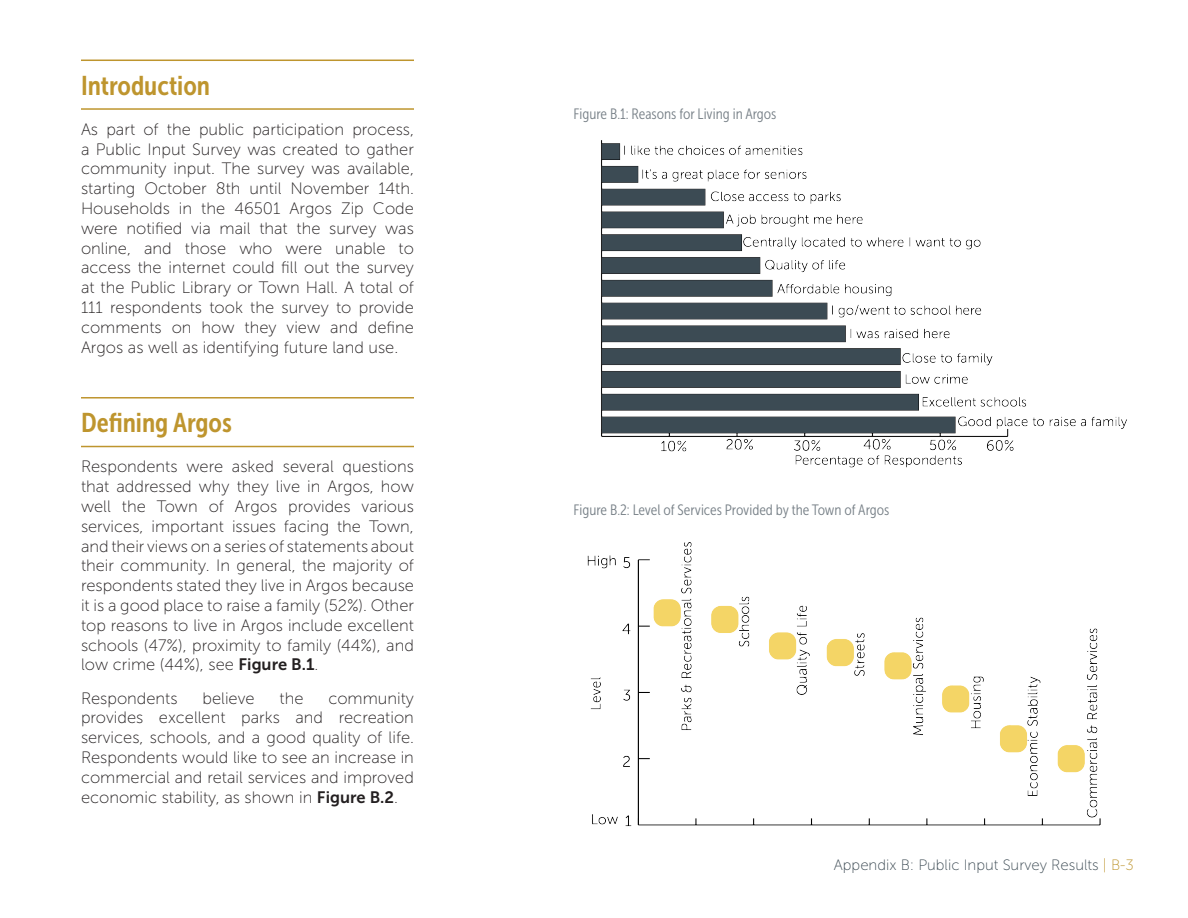
<style>
.page{position:relative;width:1188px;height:918px;background:#fff}
.page>*{position:absolute;margin:0;border:0;box-sizing:border-box;transform-origin:0 0}
.txt_Section_Header{font:27px "Museo Sans Cond 700";color:#be952e}
.aText{font:16.5px/19.8px "Museo Sans 100";color:#231f20;text-align:justify}
.fig_header{font:15px "Museo Sans Cond 300";color:#778087}
.t1{font:15px "Museo Sans 100";color:#3c4a53}
.s1{font-family:"Museo Sans 700"}
.s2{color:#be952e}
</style>
<div class="page">
<hr style="left:81px;top:60px;width:333px;height:1px;background:#be952e">
<hr style="left:81px;top:108px;width:333px;height:2px;background:#be952e">
<hr style="left:81px;top:397px;width:333px;height:2px;background:#be952e">
<hr style="left:81px;top:446px;width:333px;height:1px;background:#be952e">
<img style="left:587px;top:542px;width:514px;height:285px">
<img style="left:601px;top:140px;width:526px;height:328px">
<p class="txt_Section_Header" style="left:81px;top:70px;width:131px">Introduction</p>
<p class="aText" style="left:81px;top:119px;width:335px">As part of the public participation process, a Public Input Survey was created to gather community input. The survey was available, starting October 8th until November 14th.<br>Households in the 46501 Argos Zip Code were notified via mail that the survey was online, and those who were unable to access the internet could fill out the survey at the Public Library or Town Hall. A total of 111 respondents took the survey to provide comments on how they view and define Argos as well as identifying future land use.</p>
<p class="txt_Section_Header" style="left:81px;top:408px;width:153px">Defining Argos</p>
<p class="aText" style="left:81px;top:457px;width:335px">Respondents were asked several questions that addressed why they live in Argos, how well the Town of Argos provides various services, important issues facing the Town, and their views on a series of statements about their community. In general, the majority of respondents stated they live in Argos because it is a good place to raise a family (52%). Other top reasons to live in Argos include excellent schools (47%), proximity to family (44%), and low crime (44%), see <span class="s1">Figure B.1</span>.</p>
<p class="aText" style="left:81px;top:688px;width:98px">Respondents</p>
<p class="aText" style="left:203px;top:688px;width:54px">believe</p>
<p class="aText" style="left:279px;top:688px;width:25px">the</p>
<p class="aText" style="left:81px;top:688px;width:335px;text-indent:247px">community provides excellent parks and recreation services, schools, and a good quality of life.<br>Respondents would like to see an increase in commercial and retail services and improved economic stability, as shown in <span class="s1">Figure B.2</span>.</p>
<p class="fig_header" style="left:574px;top:106px;width:204px">Figure B.1: Reasons for Living in Argos</p>
<p class="fig_header" style="left:574px;top:502px;width:317px">Figure B.2: Level of Services Provided by the Town of Argos</p>
<p class="t1" style="left:834px;top:857px;width:302px">Appendix B: Public Input Survey Results <span class="s2">| B-3</span></p>
</div>
